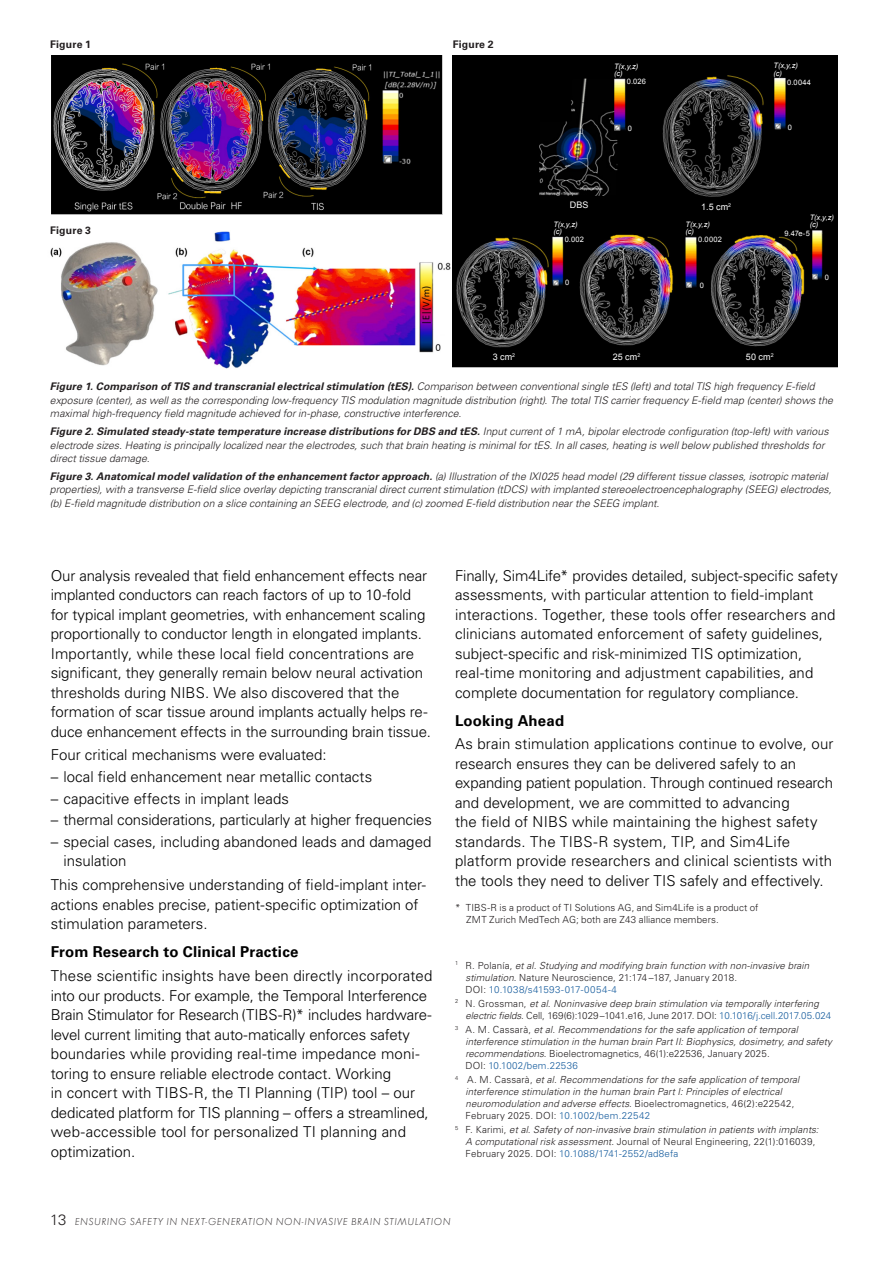
<style>
.page{position:relative;width:893px;height:1263px;background:#fff}
.page>*{position:absolute;margin:0;border:0;box-sizing:border-box;transform-origin:0 0}
.Normal_Text{font:300 15px/19.5px "Univers LT Pro 45";color:#000}
.Normal_Text-2{font:700 15px "Univers LT Pro 65";letter-spacing:.01em;color:#000}
.Normal_Text-3{font:italic 300 10.5px/13.5px "Univers LT Pro 45";color:#231f20}
.t1{font:italic 300 10.5px "Futura EFTU";letter-spacing:.05em;color:#231f20}
.Normal_Text-4{font:700 10.5px "Univers LT Pro 65";letter-spacing:.015em;color:#231f20}
.Normal_Text-5{font:italic 300 9.75px/12px "Univers LT Pro 45";letter-spacing:.015em;color:#231f20}
.Normal_Text-6{font:300 9.75px/12px "Univers LT Pro 45";letter-spacing:.01em;color:#231f20}
.Normal_Text-7{font:9px "Arial";letter-spacing:.02em;color:#fff}
.Normal_Text-8{font:italic 7.5px "Arial";color:#fff}
.Normal_Text-9{font:7.5px "Arial";letter-spacing:.025em;color:#fff}
.s1{font-family:"Univers LT Pro 65";font-weight:700}
.s2{font-style:normal}
.s3{font-style:normal;color:#175d9e}
.s4{font-family:"Univers LT Pro 45";font-style:normal;font-size:15px}
</style>
<div class="page">
<img style="left:50px;top:230px;width:403px;height:139px">
<img style="left:453px;top:55px;width:385px;height:313px">
<img style="left:51px;top:55px;width:391px;height:159px">
<svg style="left:225px;top:207px;width:3px;height:4px"></svg>
<p class="Normal_Text-4" style="left:50px;top:38px;width:42px">Figure 1</p>
<p class="Normal_Text-4" style="left:453px;top:38px;width:42px">Figure 2</p>
<p class="Normal_Text-4" style="left:50px;top:224px;width:42px">Figure 3</p>
<p class="Normal_Text-7" style="left:493px;top:351px;width:24px">3 cm<sup>2</sup></p>
<p class="Normal_Text-8" style="left:774px;top:61px;width:26px">T(x,y,z)</p>
<p class="Normal_Text-8" style="left:774px;top:68px;width:10px">(c)</p>
<p class="Normal_Text-8" style="left:614px;top:61px;width:26px">T(x,y,z)</p>
<p class="Normal_Text-8" style="left:614px;top:69px;width:10px">(c)</p>
<p class="Normal_Text-9" style="left:627px;top:76px;width:21px">0.026</p>
<p class="Normal_Text-9" style="left:787px;top:78px;width:25px">0.0044</p>
<p class="Normal_Text-9" style="left:628px;top:124px;width:6px">0</p>
<p class="Normal_Text-9" style="left:788px;top:122px;width:6px">0</p>
<p class="Normal_Text-7" style="left:570px;top:199px;width:20px">DBS</p>
<p class="Normal_Text-7" style="left:701px;top:200px;width:31px">1.5 cm<sup>2</sup></p>
<p class="Normal_Text-8" style="left:810px;top:212px;width:26px">T(x,y,z)</p>
<p class="Normal_Text-8" style="left:553px;top:219px;width:26px">T(x,y,z)</p>
<p class="Normal_Text-8" style="left:553px;top:227px;width:10px">(c)</p>
<p class="Normal_Text-8" style="left:686px;top:219px;width:26px">T(x,y,z)</p>
<p class="Normal_Text-8" style="left:810px;top:220px;width:10px">(c)</p>
<p class="Normal_Text-8" style="left:686px;top:227px;width:10px">(c)</p>
<p class="Normal_Text-9" style="left:784px;top:228px;width:27px">9.47e-5</p>
<p class="Normal_Text-9" style="left:565px;top:234px;width:21px">0.002</p>
<p class="Normal_Text-9" style="left:698px;top:235px;width:25px">0.0002</p>
<p class="Normal_Text-9" style="left:565px;top:278px;width:6px">0</p>
<p class="Normal_Text-9" style="left:700px;top:281px;width:6px">0</p>
<p class="Normal_Text-7" style="left:613px;top:351px;width:29px">25 cm<sup>2</sup></p>
<p class="Normal_Text-7" style="left:746px;top:351px;width:29px">50 cm<sup>2</sup></p>
<p class="Normal_Text-9" style="left:825px;top:273px;width:6px">0</p>
<p class="Normal_Text-3" style="left:50px;top:380px;width:784px"><span class="s1">Figure 1. Comparison of TIS and transcranial electrical stimulation (tES).</span> Comparison between conventional single tES (left) and total TIS high frequency E-field exposure (center), as well as the corresponding low-frequency TIS modulation magnitude distribution (right). The total TIS carrier frequency E-field map (center) shows the maximal high-frequency field magnitude achieved for in-phase, constructive interference.</p>
<p class="Normal_Text-3" style="left:50px;top:425px;width:780px"><span class="s1">Figure 2. Simulated steady-state temperature increase distributions for DBS and tES.</span> Input current of 1 mA, bipolar electrode configuration (top-left) with various electrode sizes. Heating is principally localized near the electrodes, such that brain heating is minimal for tES. In all cases, heating is well below published thresholds for direct tissue damage.</p>
<p class="Normal_Text-3" style="left:50px;top:469px;width:783px"><span class="s1">Figure 3. Anatomical model validation of the enhancement factor approach.</span> (a) Illustration of the IXI025 head model (29 different tissue classes, isotropic material properties), with a transverse E-field slice overlay depicting transcranial direct current stimulation (tDCS) with implanted stereoelectroencephalography (SEEG) electrodes, (b) E-field magnitude distribution on a slice containing an SEEG electrode, and (c) zoomed E-field distribution near the SEEG implant.</p>
<p class="Normal_Text" style="left:51px;top:566px;width:382px">Our analysis revealed that field enhancement effects near implanted conductors can reach factors of up to 10-fold for typical implant geometries, with enhancement scaling proportionally to conductor length in elongated implants.<br>Importantly, while these local field concentrations are significant, they generally remain below neural activation thresholds during NIBS. We also discovered that the formation of scar tissue around implants actually helps re&shy;duce enhancement effects in the surrounding brain tissue.</p>
<p class="Normal_Text" style="left:51px;top:745px;width:277px">Four critical mechanisms were evaluated:</p>
<p class="Normal_Text" style="left:51px;top:767px;width:323px">– local field enhancement near metallic contacts</p>
<p class="Normal_Text" style="left:51px;top:789px;width:240px">– capacitive effects in implant leads</p>
<p class="Normal_Text" style="left:51px;top:810px;width:383px">– thermal considerations, particularly at higher frequencies</p>
<p class="Normal_Text" style="left:63px;top:832px;width:369px;text-indent:-13px">– special cases, including abandoned leads and damaged insulation</p>
<p class="Normal_Text" style="left:51px;top:875px;width:377px">This comprehensive understanding of field-implant inter&shy;actions enables precise, patient-specific optimization of stimulation parameters.</p>
<p class="Normal_Text-2" style="left:51px;top:943px;width:249px">From Research to Clinical Practice</p>
<p class="Normal_Text" style="left:51px;top:966px;width:383px">These scientific insights have been directly incorporated into our products. For example, the Temporal Interference Brain Stimulator for Research (TIBS-R)* includes hardware&shy;level current limiting that auto-matically enforces safety boundaries while providing real-time impedance moni&shy;toring to ensure reliable electrode contact. Working<br>in concert with TIBS-R, the TI Planning (TIP) tool – our dedicated platform for TIS planning – offers a streamlined, web-accessible tool for personalized TI planning and optimization.</p>
<p class="Normal_Text" style="left:455px;top:566px;width:384px">Finally, Sim4Life* provides detailed, subject-specific safety assessments, with particular attention to field-implant interactions. Together, these tools offer researchers and clinicians automated enforcement of safety guidelines, subject-specific and risk-minimized TIS optimization, real-time monitoring and adjustment capabilities, and complete documentation for regulatory compliance.</p>
<p class="Normal_Text-2" style="left:455px;top:711px;width:111px">Looking Ahead</p>
<p class="Normal_Text" style="left:455px;top:734px;width:380px">As brain stimulation applications continue to evolve, our research ensures they can be delivered safely to an expanding patient population. Through continued research and development, we are committed to advancing<br>the field of NIBS while maintaining the highest safety standards. The TIBS-R system, TIP, and Sim4Life platform provide researchers and clinical scientists with the tools they need to deliver TIS safely and effectively.</p>
<p class="Normal_Text-6" style="left:466px;top:901px;width:294px;text-indent:-11px">* TIBS-R is a product of TI Solutions AG, and Sim4Life is a product of<br>ZMT Zurich MedTech AG; both are Z43 alliance members.</p>
<p class="Normal_Text-5" style="left:465px;top:959px;width:345px;text-indent:-11px"><sup>1</sup> <span class="s2">R. Polanía,</span> et al. Studying and modifying brain function with non-invasive brain stimulation<span class="s2">. Nature Neuroscience, 21:174–187, January 2018.<br>DOI:</span> <span class="s3">10.1038/s41593-017-0054-4</span></p>
<p class="Normal_Text-5" style="left:465px;top:997px;width:367px;text-indent:-11px"><sup>2</sup> <span class="s2">N. Grossman,</span> et al. Noninvasive deep brain stimulation via temporally interfering electric fields<span class="s2">. Cell, 169(6):1029–1041.e16, June 2017. DOI:</span> <span class="s3">10.1016/j.cell.2017.05.024</span></p>
<p class="Normal_Text-5" style="left:465px;top:1023px;width:368px;text-indent:-11px"><sup>3</sup> <span class="s2">A. M. Cassarà,</span> et al. Recommendations for the safe application of temporal interference stimulation in the human brain Part II: Biophysics, dosimetry, and safety recommendations<span class="s2">. Bioelectromagnetics, 46(1):e22536, January 2025.<br>DOI:</span> <span class="s3">10.1002/bem.22536</span></p>
<p class="Normal_Text-5" style="left:465px;top:1073px;width:335px;text-indent:-11px"><sup>4</sup> <span class="s2">A. M. Cassarà,</span> et al. Recommendations for the safe application of temporal interference stimulation in the human brain Part I: Principles of electrical neuromodulation and adverse effects<span class="s2">. Bioelectromagnetics, 46(2):e22542, February 2025. DOI:</span> <span class="s3">10.1002/bem.22542</span></p>
<p class="Normal_Text-5" style="left:465px;top:1124px;width:355px;text-indent:-11px"><sup>5</sup> <span class="s2">F. Karimi,</span> et al. Safety of non-invasive brain stimulation in patients with implants:<br>A computational risk assessment<span class="s2">. Journal of Neural Engineering, 22(1):016039,<br>February 2025. DOI:</span> <span class="s3">10.1088/1741-2552/ad8efa</span></p>
<p class="t1" style="left:50px;top:1216px;width:402px"><span class="s4">13</span> ENSURING SAFETY IN NEXT-GENERATION NON-INVASIVE BRAIN STIMULATION</p>
</div>
